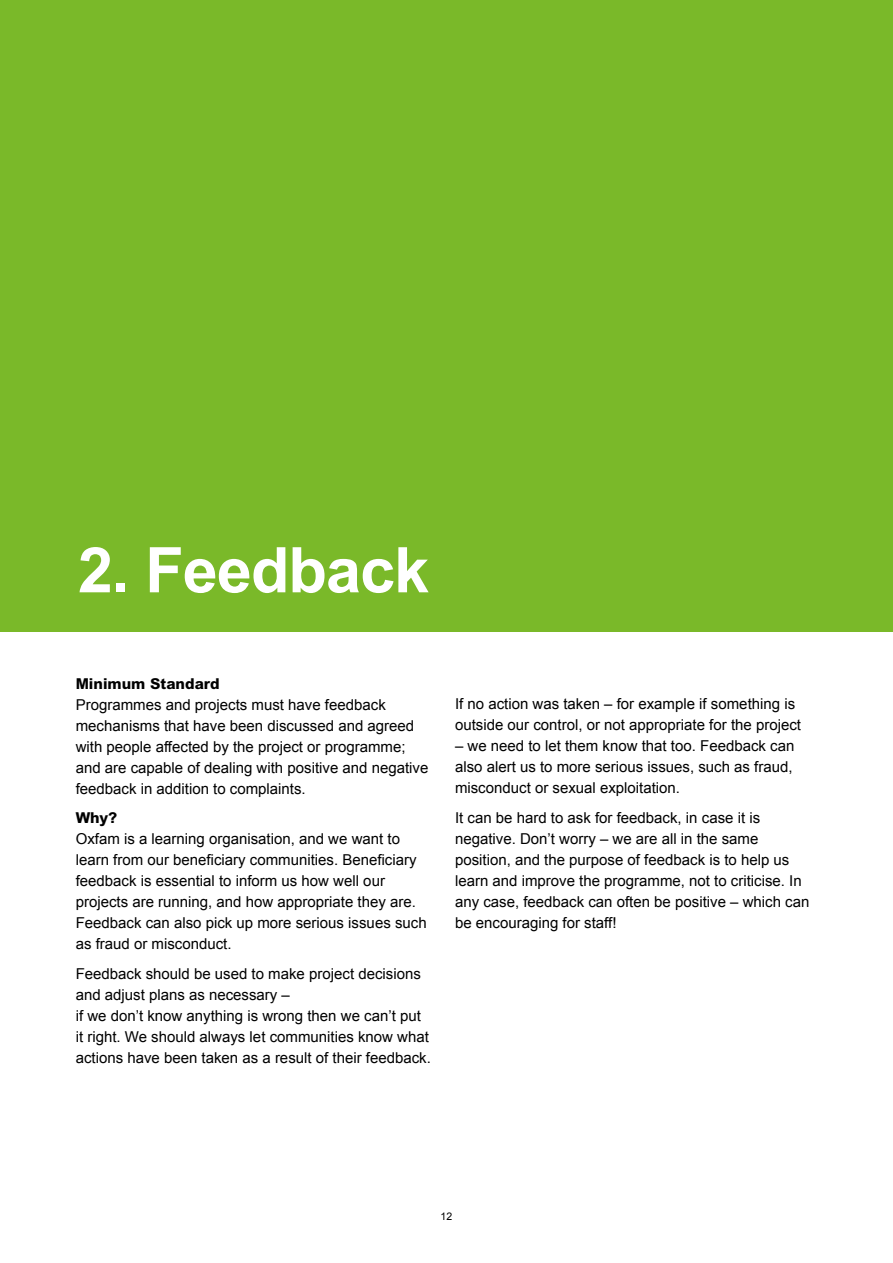
<style>
.page{position:relative;width:893px;height:1263px;background:#fff}
.page>*{position:absolute;margin:0;border:0;box-sizing:border-box;transform-origin:0 0}
.t1{font:700 63px "Arial";letter-spacing:-.015em;color:#fff}
.t2{font:15px/21px "Arial";color:#000}
.t3{font:800 15px "Arial";color:#000}
.t4{font:10.5px "Arial";color:#000}
</style>
<div class="page">
<div style="left:0;top:0;width:893px;height:631px;background:#7ab929"></div>
<h1 class="t1" style="left:78px;top:529px;width:353px">2. Feedback</h1>
<p class="t3" style="left:76px;top:674px;width:145px">Minimum Standard</p>
<p class="t2" style="left:76px;top:694px;width:354px">Programmes and projects must have feedback mechanisms that have been discussed and agreed with people affected by the project or programme; and are capable of dealing with positive and negative feedback in addition to complaints.</p>
<p class="t3" style="left:76px;top:809px;width:43px">Why?</p>
<p class="t2" style="left:76px;top:829px;width:352px">Oxfam is a learning organisation, and we want to learn from our beneficiary communities. Beneficiary feedback is essential to inform us how well our projects are running, and how appropriate they are.<br>Feedback can also pick up more serious issues such as fraud or misconduct.</p>
<p class="t2" style="left:76px;top:963px;width:357px">Feedback should be used to make project decisions and adjust plans as necessary –<br>if we don’t know anything is wrong then we can’t put it right. We should always let communities know what actions have been taken as a result of their feedback.</p>
<p class="t2" style="left:455px;top:694px;width:348px">If no action was taken – for example if something is outside our control, or not appropriate for the project</p>
<p class="t2" style="left:455px;top:736px;width:341px;text-align:justify">– we need to let them know that too. Feedback can also alert us to more serious issues, such as fraud, misconduct or sexual exploitation.</p>
<p class="t2" style="left:455px;top:807px;width:356px">It can be hard to ask for feedback, in case it is negative. Don’t worry – we are all in the same position, and the purpose of feedback is to help us learn and improve the programme, not to criticise. In any case, feedback can often be positive – which can be encouraging for staff!</p>
<p class="t4" style="left:441px;top:1209px;width:13px">12</p>
</div>
